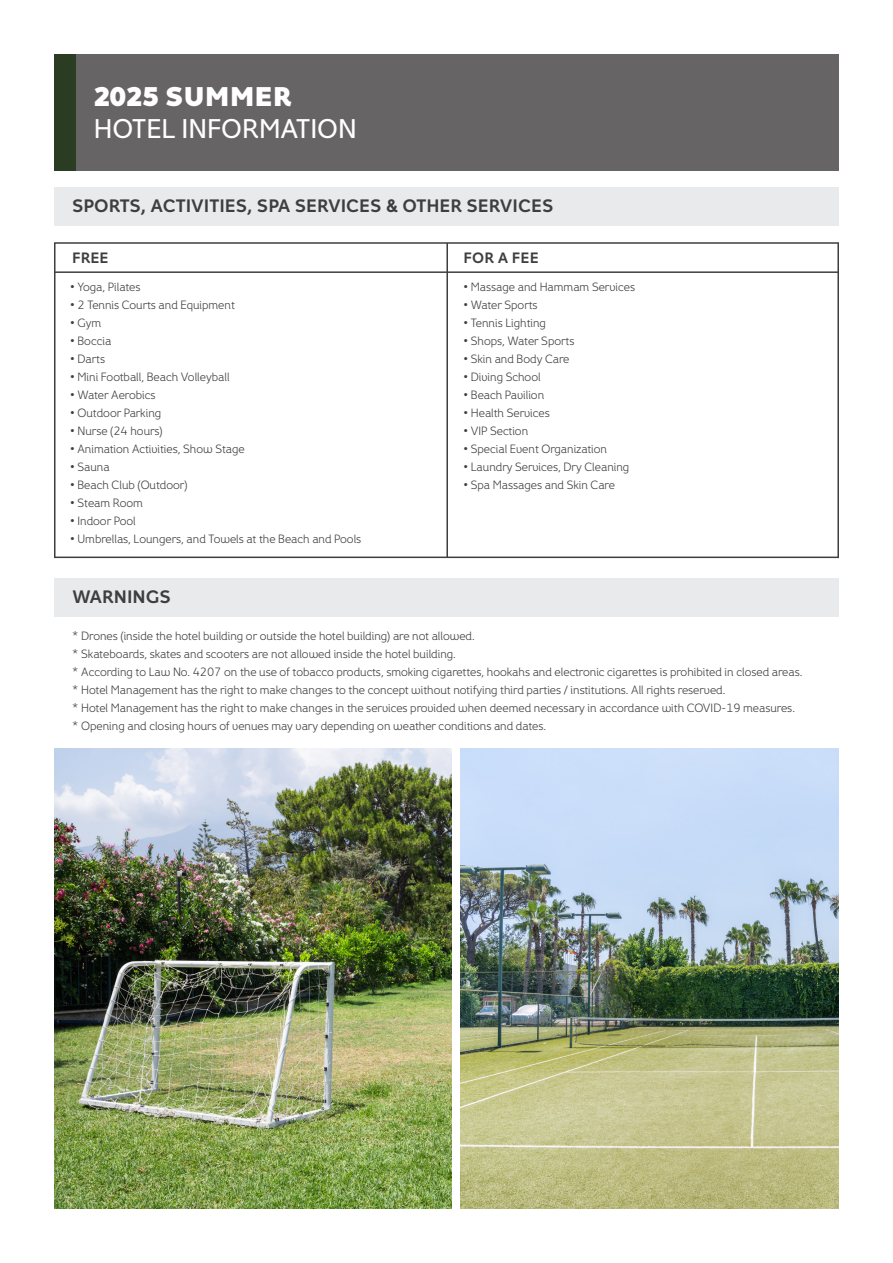
<style>
.page{position:relative;width:893px;height:1263px;background:#fff}
.page>*{position:absolute;margin:0;border:0;box-sizing:border-box;transform-origin:0 0}
.t1{font:27px "Fox Grotesque Pro";color:#fff}
.t2{font:800 27px "Fox Grotesque Pro";color:#fff}
.t3{font:700 18px "Fox Grotesque Pro";color:#3e3e3f}
.t4{font:700 15px "Fox Grotesque Pro";color:#3e3e3f}
.t5{font:12px "Fox Grotesque Pro Lt";color:#3e3e3f}
</style>
<div class="page">
<div style="left:54px;top:54px;width:23px;height:116px;background:#2a3c21"></div>
<div style="left:54px;top:187px;width:785px;height:38px;background:#e9eaeb"></div>
<div style="left:54px;top:578px;width:785px;height:38px;background:#e9eaeb"></div>
<hr style="left:54px;top:271px;width:785px;height:2px;background:#3e3e3f">
<hr style="left:54px;top:242px;width:785px;height:2px;background:#3e3e3f">
<hr style="left:54px;top:557px;width:784px;height:1px;background:#3e3e3f">
<hr style="left:446px;top:243px;width:2px;height:315px;background:#3e3e3f">
<hr style="left:837px;top:243px;width:2px;height:315px;background:#3e3e3f">
<hr style="left:54px;top:243px;width:2px;height:315px;background:#3e3e3f">
<img style="left:55px;top:748px;width:396px;height:460px">
<img style="left:460px;top:748px;width:378px;height:460px">
<div style="left:77px;top:54px;width:762px;height:116px;background:#666465"></div>
<p class="t2" style="left:94px;top:79px;width:200px">2025 SUMMER</p>
<p class="t1" style="left:94px;top:112px;width:265px">HOTEL INFORMATION</p>
<p class="t3" style="left:72px;top:195px;width:483px">SPORTS, ACTIVITIES, SPA SERVICES &amp; OTHER SERVICES</p>
<p class="t4" style="left:72px;top:249px;width:38px">FREE</p>
<p class="t5" style="left:70px;top:280px;width:72px">• Yoga, Pilates</p>
<p class="t5" style="left:70px;top:298px;width:166px">• 2 Tennis Courts and Equipment</p>
<p class="t5" style="left:70px;top:316px;width:33px">• Gym</p>
<p class="t5" style="left:70px;top:334px;width:43px">• Boccia</p>
<p class="t5" style="left:70px;top:352px;width:36px">• Darts</p>
<p class="t5" style="left:70px;top:370px;width:161px">• Mini Football, Beach Volleyball</p>
<p class="t5" style="left:70px;top:388px;width:87px">• Water Aerobics</p>
<p class="t5" style="left:70px;top:406px;width:93px">• Outdoor Parking</p>
<p class="t5" style="left:70px;top:424px;width:94px">• Nurse (24 hours)</p>
<p class="t5" style="left:70px;top:442px;width:176px">• Animation Activities, Show Stage</p>
<p class="t5" style="left:70px;top:460px;width:41px">• Sauna</p>
<p class="t5" style="left:70px;top:478px;width:119px">• Beach Club (Outdoor)</p>
<p class="t5" style="left:70px;top:496px;width:74px">• Steam Room</p>
<p class="t5" style="left:70px;top:514px;width:67px">• Indoor Pool</p>
<p class="t5" style="left:70px;top:532px;width:293px">• Umbrellas, Loungers, and Towels at the Beach and Pools</p>
<p class="t3" style="left:72px;top:586px;width:100px">WARNINGS</p>
<p class="t4" style="left:463px;top:249px;width:77px">FOR A FEE</p>
<p class="t5" style="left:463px;top:280px;width:173px">• Massage and Hammam Services</p>
<p class="t5" style="left:463px;top:298px;width:76px">• Water Sports</p>
<p class="t5" style="left:463px;top:316px;width:84px">• Tennis Lighting</p>
<p class="t5" style="left:463px;top:334px;width:112px">• Shops, Water Sports</p>
<p class="t5" style="left:463px;top:352px;width:108px">• Skin and Body Care</p>
<p class="t5" style="left:463px;top:370px;width:79px">• Diving School</p>
<p class="t5" style="left:463px;top:388px;width:82px">• Beach Pavilion</p>
<p class="t5" style="left:463px;top:406px;width:88px">• Health Services</p>
<p class="t5" style="left:463px;top:424px;width:66px">• VIP Section</p>
<p class="t5" style="left:463px;top:442px;width:145px">• Special Event Organization</p>
<p class="t5" style="left:463px;top:460px;width:167px">• Laundry Services, Dry Cleaning</p>
<p class="t5" style="left:463px;top:478px;width:153px">• Spa Massages and Skin Care</p>
<p class="t5" style="left:72px;top:629px;width:404px">* Drones (inside the hotel building or outside the hotel building) are not allowed.</p>
<p class="t5" style="left:72px;top:647px;width:385px">* Skateboards, skates and scooters are not allowed inside the hotel building.</p>
<p class="t5" style="left:72px;top:665px;width:732px">* According to Law No. 4207 on the use of tobacco products, smoking cigarettes, hookahs and electronic cigarettes is prohibited in closed areas.</p>
<p class="t5" style="left:72px;top:683px;width:655px">* Hotel Management has the right to make changes to the concept without notifying third parties / institutions. All rights reserved.</p>
<p class="t5" style="left:72px;top:701px;width:724px">* Hotel Management has the right to make changes in the services provided when deemed necessary in accordance with COVID-19 measures.</p>
<p class="t5" style="left:72px;top:719px;width:475px">* Opening and closing hours of venues may vary depending on weather conditions and dates.</p>
</div>
